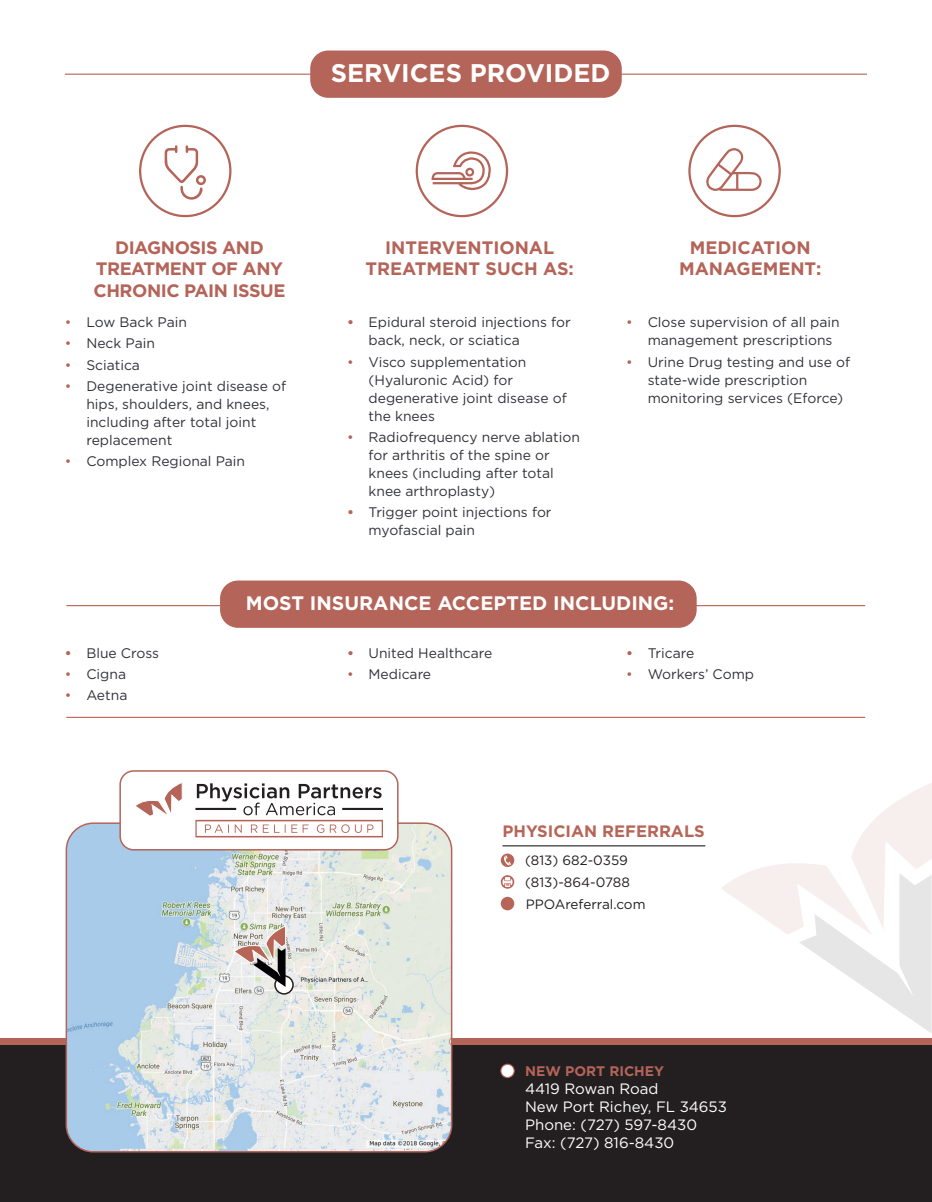
<style>
.page{position:relative;width:932px;height:1202px;background:#fff}
.page>*{position:absolute;margin:0;border:0;box-sizing:border-box;transform-origin:0 0}
.t1{font:700 25.5px "Gotham";color:#fff}
.t2{font:700 19.5px "Gotham";color:#fff}
.t3{font:700 18px/21.6px "Gotham";letter-spacing:-.01em;color:#b46458;text-align:center}
.t4{font:700 16.5px "Gotham";color:#b66557}
.t5{font:15px/18px "Gotham";color:#fff}
.t6{font:13.8px/18px "Gotham";color:#323339}
.t7{font:700 13.8px "Gotham";color:#b46458}
.t8{font:13.5px "Gotham";color:#231f20}
.s1{color:#b46458}
.s2{font-weight:700;color:#b46458}
</style>
<div class="page">
<div style="left:0;top:1044px;width:932px;height:158px;background:#231f20"></div>
<div style="left:0;top:1038px;width:932px;height:6px;background:#b46458"></div>
<img style="left:66px;top:827px;width:385px;height:321px">
<div style="left:66px;top:822px;width:386px;height:330px;border:2px solid #b46458;border-radius:27px"></div>
<svg style="left:501px;top:853px;width:13px;height:14px"></svg>
<div style="left:501px;top:896px;width:13px;height:14px;background:#b66557;border-radius:50%"></div>
<svg style="left:501px;top:875px;width:13px;height:13px"></svg>
<hr style="left:502px;top:845px;width:203px;height:1px;background:#231f20">
<svg style="left:721px;top:783px;width:210px;height:250px"></svg>
<div style="left:275px;top:976px;width:18px;height:17px;background:#fff;border-radius:50%"></div>
<div style="left:274px;top:975px;width:20px;height:19px;border:2px solid #231f20;border-radius:50%"></div>
<div style="left:501px;top:1064px;width:13px;height:13px;background:#fff;border-radius:50%"></div>
<div style="left:500px;top:1063px;width:14px;height:15px;border:1px solid #b46458;border-radius:50%"></div>
<svg style="left:233px;top:925px;width:53px;height:62px;background:#baafa9"></svg>
<hr style="left:66px;top:605px;width:799px;height:1px;background:#b46458">
<div style="left:310px;top:51px;width:311px;height:47px;background:#b46458;border-radius:18px"></div>
<div style="left:220px;top:580px;width:476px;height:48px;background:#b46458;border-radius:18px"></div>
<hr style="left:65px;top:74px;width:802px;height:1px;background:#b46458">
<hr style="left:66px;top:716px;width:799px;height:2px;background:#b46458">
<svg style="left:139px;top:125px;width:92px;height:92px"></svg>
<svg style="left:688px;top:125px;width:92px;height:92px"></svg>
<svg style="left:415px;top:125px;width:93px;height:92px"></svg>
<div style="left:120px;top:771px;width:278px;height:78px;background:#fff;border-radius:14px"></div>
<div style="left:119px;top:770px;width:279px;height:80px;border:2px solid #b46458;border-radius:14px"></div>
<svg style="left:136px;top:783px;width:47px;height:33px"></svg>
<svg style="left:195px;top:783px;width:188px;height:54px"></svg>
<h1 class="t1" style="left:331px;top:56px;width:281px">SERVICES PROVIDED</h1>
<h3 class="t3" style="left:93px;top:236px;width:193px">DIAGNOSIS AND<br>TREATMENT OF ANY<br>CHRONIC PAIN ISSUE</h3>
<h3 class="t3" style="left:365px;top:236px;width:210px">INTERVENTIONAL<br>TREATMENT SUCH AS:</h3>
<h3 class="t3" style="left:679px;top:236px;width:144px">MEDICATION<br>MANAGEMENT:</h3>
<p class="t6" style="left:65px;top:313px;width:124px"><span class="s1">•</span> Low Back Pain</p>
<p class="t6" style="left:65px;top:334px;width:92px"><span class="s1">•</span> Neck Pain</p>
<p class="t6" style="left:65px;top:355px;width:77px"><span class="s1">•</span> Sciatica</p>
<p class="t6" style="left:86px;top:376px;width:201px;text-indent:-22px"><span class="s1">•</span> Degenerative joint disease of hips, shoulders, and knees, including after total joint replacement</p>
<p class="t6" style="left:65px;top:451px;width:182px"><span class="s1">•</span> Complex Regional Pain</p>
<p class="t6" style="left:368px;top:313px;width:204px;text-indent:-22px"><span class="s2">•</span> Epidural steroid injections for back, neck, or sciatica</p>
<p class="t6" style="left:368px;top:352px;width:200px;text-indent:-22px"><span class="s1">•</span> Visco supplementation (Hyaluronic Acid) for degenerative joint disease of the knees</p>
<p class="t6" style="left:368px;top:427px;width:213px;text-indent:-22px"><span class="s1">•</span> Radiofrequency nerve ablation for arthritis of the spine or knees (including after total knee arthroplasty)</p>
<p class="t6" style="left:368px;top:502px;width:184px;text-indent:-22px"><span class="s2">•</span> Trigger point injections for myofascial pain</p>
<p class="t6" style="left:647px;top:313px;width:193px;text-indent:-22px"><span class="s1">•</span> Close supervision of all pain management prescriptions</p>
<p class="t6" style="left:647px;top:352px;width:204px;text-indent:-22px"><span class="s1">•</span> Urine Drug testing and use of state-wide prescription monitoring services (Eforce)</p>
<p class="t6" style="left:65px;top:644px;width:96px"><span class="s2">•</span> Blue Cross</p>
<p class="t6" style="left:65px;top:665px;width:63px"><span class="s1">•</span> Cigna</p>
<p class="t6" style="left:65px;top:686px;width:64px"><span class="s1">•</span> Aetna</p>
<h2 class="t2" style="left:246px;top:590px;width:430px">MOST INSURANCE ACCEPTED INCLUDING:</h2>
<p class="t6" style="left:347px;top:644px;width:147px"><span class="s2">•</span> United Healthcare</p>
<p class="t6" style="left:347px;top:665px;width:86px"><span class="s1">•</span> Medicare</p>
<p class="t6" style="left:626px;top:644px;width:70px"><span class="s2">•</span> Tricare</p>
<p class="t6" style="left:626px;top:665px;width:129px"><span class="s1">•</span> Workers’ Comp</p>
<p class="t4" style="left:502px;top:820px;width:204px">PHYSICIAN REFERRALS</p>
<p class="t8" style="left:525px;top:851px;width:104px">(813) 682-0359</p>
<p class="t8" style="left:525px;top:873px;width:106px">(813)-864-0788</p>
<p class="t8" style="left:526px;top:896px;width:121px">PPOAreferral.com</p>
<p class="t7" style="left:525px;top:1062px;width:140px">NEW PORT RICHEY</p>
<p class="t5" style="left:525px;top:1079px;width:203px">4419 Rowan Road<br>New Port Richey, FL 34653<br>Phone: (727) 597-8430<br>Fax: (727) 816-8430</p>
</div>
